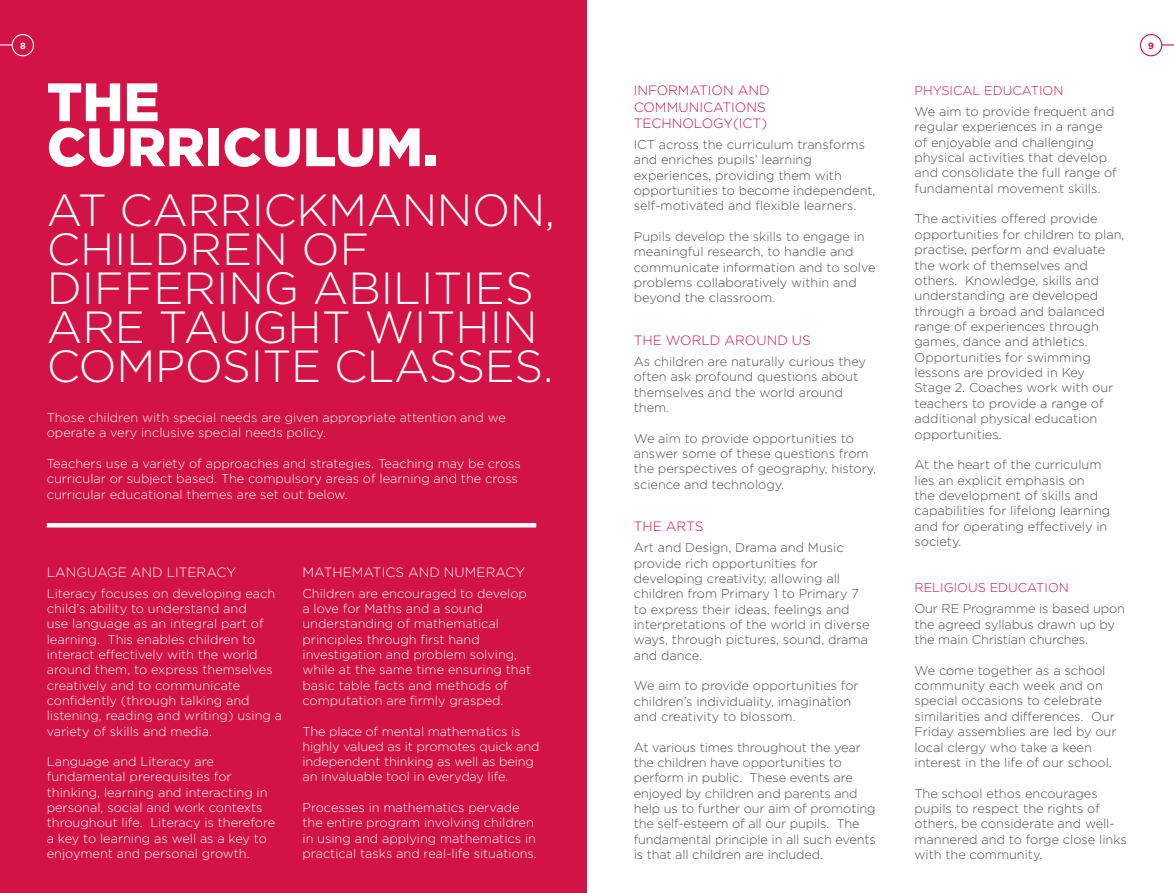
<style>
.page{position:relative;width:1174px;height:893px;background:#fff}
.page>*{position:absolute;margin:0;border:0;box-sizing:border-box;transform-origin:0 0}
.t1{font:900 54px/45px "Gotham";color:#fff}
.t2{font:300 45px/39px "Gotham";color:#fff}
.t3{font:300 13.5px/16.2px "Gotham";color:#d31245}
.t4{font:300 13.5px "Gotham";color:#fff}
.t5{font:300 12.75px/15.3px "Gotham";color:#4d4d4f}
.t6{font:300 12.75px/15.3px "Gotham";color:#fff}
.t7{font:300 12.75px "Gotham";color:#d31245}
.t8{font:700 9px "Gotham";color:#d31245}
.t9{font:700 9px "Gotham";color:#fff}
</style>
<div class="page">
<div style="left:1140px;top:34px;width:22px;height:22px;border:1px solid #d31245;border-radius:50%"></div>
<svg style="left:1161px;top:44px;width:13px;height:2px"></svg>
<div style="left:0;top:0;width:587px;height:893px;background:#d31245"></div>
<hr style="left:47px;top:523px;width:489px;height:4px;background:#fff">
<div style="left:12px;top:34px;width:22px;height:22px;border:1px solid #fff;border-radius:50%"></div>
<svg style="left:0;top:44px;width:12px;height:2px"></svg>
<p class="t9" style="left:20px;top:40px;width:7px">8</p>
<h1 class="t1" style="left:47px;top:78px;width:393px">THE<br>CURRICULUM.</h1>
<h2 class="t2" style="left:47px;top:190px;width:510px">At Carrickmannon, children of differing abilities are taught within composite classes.</h2>
<p class="t6" style="left:47px;top:410px;width:460px">Those children with special needs are given appropriate attention and we operate a very inclusive special needs policy.</p>
<p class="t6" style="left:47px;top:456px;width:475px">Teachers use a variety of approaches and strategies. Teaching may be cross curricular or subject based. The compulsory areas of learning and the cross curricular educational themes are set out below.</p>
<p class="t4" style="left:47px;top:565px;width:11px">LANGUAGE</p>
<p class="t4" style="left:131px;top:565px;width:12px">AND</p>
<p class="t4" style="left:167px;top:565px;width:10px">LITERACY</p>
<p class="t6" style="left:47px;top:585px;width:237px">Literacy focuses on developing each child’s ability to understand and<br>use language as an integral part of learning. This enables children to interact effectively with the world around them, to express themselves creatively and to communicate confidently (through talking and listening, reading and writing) using a variety of skills and media.</p>
<p class="t6" style="left:47px;top:754px;width:230px">Language and Literacy are fundamental prerequisites for thinking, learning and interacting in personal, social and work contexts throughout life. Literacy is therefore a key to learning as well as a key to enjoyment and personal growth.</p>
<p class="t4" style="left:302px;top:565px;width:11px">MATHEMATICS</p>
<p class="t4" style="left:408px;top:565px;width:12px">AND</p>
<p class="t4" style="left:444px;top:565px;width:11px">NUMERACY</p>
<p class="t6" style="left:302px;top:585px;width:230px">Children are encouraged to develop a love for Maths and a sound understanding of mathematical principles through first hand investigation and problem solving, while at the same time ensuring that basic table facts and methods of computation are firmly grasped.</p>
<p class="t6" style="left:302px;top:723px;width:239px">The place of mental mathematics is highly valued as it promotes quick and independent thinking as well as being an invaluable tool in everyday life.</p>
<p class="t6" style="left:302px;top:800px;width:236px">Processes in mathematics pervade the entire program involving children in using and applying mathematics in practical tasks and real-life situations.</p>
<p class="t3" style="left:634px;top:82px;width:10px">INFORMATION</p>
<p class="t3" style="left:738px;top:82px;width:12px">AND</p>
<p class="t3" style="left:634px;top:99px;width:11px">COMMUNICATIONS<br>TECHNOLOGY</p>
<p class="t3" style="left:733px;top:115px;width:36px">(ICT)</p>
<p class="t5" style="left:634px;top:137px;width:243px;text-indent:25px">across the curriculum transforms and enriches pupils’ learning experiences, providing them with opportunities to become independent, self-motivated and flexible learners.</p>
<p class="t5" style="left:634px;top:229px;width:243px">Pupils develop the skills to engage in meaningful research, to handle and communicate information and to solve problems collaboratively within and beyond the classroom.</p>
<p class="t3" style="left:634px;top:332px;width:10px">THE</p>
<p class="t3" style="left:666px;top:332px;width:25px">WORLD</p>
<p class="t3" style="left:724px;top:332px;width:12px">AROUND</p>
<p class="t3" style="left:792px;top:332px;width:10px">US</p>
<p class="t5" style="left:634px;top:354px;width:234px">As children are naturally curious they often ask profound questions about themselves and the world around them.</p>
<p class="t5" style="left:634px;top:430px;width:244px">We aim to provide opportunities to answer some of these questions from the perspectives of geography, history, science and technology.</p>
<p class="t3" style="left:634px;top:518px;width:10px">THE</p>
<p class="t3" style="left:666px;top:518px;width:10px">ARTS</p>
<p class="t5" style="left:634px;top:540px;width:237px">Art and Design, Drama and M usic provide rich opportunities for developing creativity, allowing all children from Primary 1 to Primary 7 to express their ideas, feelings and interpretations of the world in diverse ways, through pictures, sound, drama and dance.</p>
<p class="t5" style="left:634px;top:678px;width:226px">We aim to provide opportunities for children’s individuality, imagination and creativity to blossom.</p>
<p class="t5" style="left:634px;top:739px;width:243px">At various times throughout the year the children have opportunities to perform in public. These events are enjoyed by children and parents and help us to further our aim of promoting the self-esteem of all our pupils. The fundamental principle in all such events is that all children are included.</p>
<p class="t5" style="left:634px;top:137px;width:8px">ICT</p>
<p class="t7" style="left:914px;top:83px;width:18px">PHYSICAL</p>
<p class="t7" style="left:984px;top:83px;width:10px">EDUCATION</p>
<p class="t5" style="left:914px;top:104px;width:204px">We aim to provide frequent and regular experiences in a range of enjoyable and challenging physical activities that develop and consolidate the full range of fundamental movement skills.</p>
<p class="t5" style="left:914px;top:211px;width:211px">The activities offered provide opportunities for children to plan, practise, perform and evaluate the work of themselves and others. Knowledge, skills and understanding are developed through a broad and balanced range of experiences through games, dance and athletics.<br>Opportunities for swimming lessons are provided in Key<br>Stage 2. Coaches work with our teachers to provide a range of additional physical education opportunities.</p>
<p class="t5" style="left:914px;top:457px;width:197px">At the heart of the curriculum lies an explicit emphasis on<br>the development of skills and capabilities for lifelong learning and for operating effectively in society.</p>
<p class="t7" style="left:914px;top:581px;width:9px">RELIGIOUS</p>
<p class="t7" style="left:989px;top:581px;width:10px">EDUCATION</p>
<p class="t5" style="left:914px;top:601px;width:212px">Our RE Programme is based upon the agreed syllabus drawn up by the main Christian churches.</p>
<p class="t5" style="left:914px;top:662px;width:203px">We come together as a school community each week and on special occasions to celebrate similarities and differences. Our<br>Friday assemblies are led by our local clergy who take a keen interest in the life of our school.</p>
<p class="t5" style="left:914px;top:785px;width:214px">The school ethos encourages pupils to respect the rights of others, be considerate and well&shy;mannered and to forge close links with the community.</p>
<p class="t8" style="left:1148px;top:40px;width:7px">9</p>
</div>
